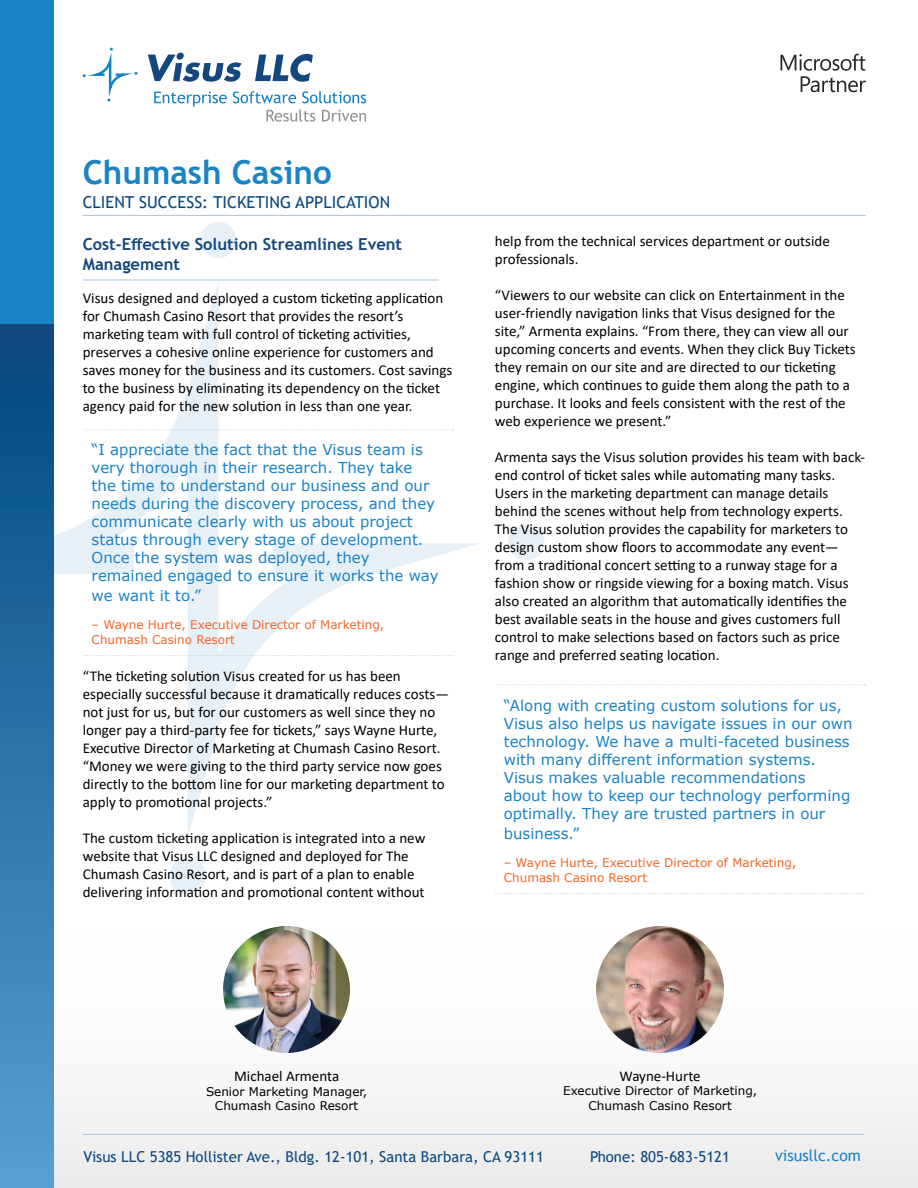
<style>
.page{position:relative;width:918px;height:1188px;background:#fff}
.page>*{position:absolute;margin:0;border:0;box-sizing:border-box;transform-origin:0 0}
.t1{font:700 33px "Trebuchet MS";color:#1a83c6}
.t2{font:700 16.5px/19.8px "Trebuchet MS";color:#14477d}
.t3{font:16.5px "Trebuchet MS";color:#0e487e}
.t4{font:15.75px "Trebuchet MS";color:#1a83c6}
.t5{font:15px/18px "Calibri";color:#000}
.t6{font:15px/18px "Verdana";color:#1a83c6}
.t7{font:15px "Trebuchet MS";color:#0e487e}
.t8{font:12px/14.4px "Verdana";color:#f26726}
.t9{font:12px/14.4px "Verdana";color:#000;text-align:center}
</style>
<div class="page">
<div style="left:54px;top:616px;width:864px;height:572px;background:linear-gradient(to bottom,#fff,#f4f3f3)"></div>
<svg style="left:54px;top:282px;width:427px;height:556px"></svg>
<svg style="left:200px;top:222px;width:37px;height:36px"></svg>
<svg style="left:508px;top:524px;width:37px;height:36px"></svg>
<svg style="left:170px;top:858px;width:36px;height:36px"></svg>
<hr style="left:83px;top:215px;width:783px;height:1px;background:#a6c7e6">
<hr style="left:83px;top:1134px;width:781px;height:1px;background:#a6c7e6">
<svg style="left:781px;top:54px;width:85px;height:38px"></svg>
<svg style="left:148px;top:53px;width:165px;height:29px"></svg>
<svg style="left:83px;top:48px;width:54px;height:54px"></svg>
<svg style="left:154px;top:92px;width:73px;height:15px"></svg>
<svg style="left:233px;top:91px;width:63px;height:12px"></svg>
<svg style="left:302px;top:91px;width:64px;height:12px"></svg>
<svg style="left:266px;top:110px;width:49px;height:12px"></svg>
<svg style="left:322px;top:110px;width:44px;height:12px"></svg>
<div style="left:0;top:324px;width:54px;height:864px;background:linear-gradient(to bottom,#03467f,#55a0d3)"></div>
<div style="left:0;top:0;width:54px;height:324px;background:#1a83c6"></div>
<svg style="left:83px;top:655px;width:371px;height:1px"></svg>
<svg style="left:85px;top:430px;width:368px;height:1px"></svg>
<hr style="left:83px;top:280px;width:356px;height:1px;background:#a6c7e6">
<svg style="left:495px;top:893px;width:371px;height:1px"></svg>
<svg style="left:497px;top:684px;width:369px;height:1px"></svg>
<img style="left:223px;top:926px;width:127px;height:127px">
<img style="left:597px;top:926px;width:126px;height:127px">
<h1 class="t1" style="left:83px;top:152px;width:250px">Chumash Casino</h1>
<p class="t3" style="left:83px;top:192px;width:309px">CLIENT SUCCESS: TICKETING APPLICATION</p>
<p class="t2" style="left:83px;top:234px;width:321px">Cost-Effective Solution Streamlines Event<br>Management</p>
<p class="t5" style="left:495px;top:232px;width:337px">help from the technical services department or outside professionals.</p>
<p class="t5" style="left:495px;top:286px;width:362px">“Viewers to our website can click on Entertainment in the user-friendly navigation links that Visus designed for the site,” Armenta explains. “From there, they can view all our upcoming concerts and events. When they click Buy Tickets they remain on our site and are directed to our ticketing engine, which continues to guide them along the path to a purchase. It looks and feels consistent with the rest of the web experience we present.”</p>
<p class="t5" style="left:495px;top:448px;width:372px">Armenta says the Visus solution provides his team with back&shy;end control of ticket sales while automating many tasks.<br>Users in the marketing department can manage details behind the scenes without help from technology experts.<br>The Visus solution provides the capability for marketers to design custom show floors to accommodate any event— from a traditional concert setting to a runway stage for a fashion show or ringside viewing for a boxing match. Visus also created an algorithm that automatically identifies the best available seats in the house and gives customers full control to make selections based on factors such as price range and preferred seating location.</p>
<p class="t6" style="left:504px;top:696px;width:350px">“Along with creating custom solutions for us, Visus also helps us navigate issues in our own technology. We have a multi-faceted business with many different information systems.<br>Visus makes valuable recommendations<br>about how to keep our technology performing optimally. They are trusted partners in our</p>
<p class="t6" style="left:504px;top:824px;width:77px">business.”</p>
<p class="t8" style="left:504px;top:856px;width:294px">– Wayne Hurte, Executive Director of Marketing,<br>Chumash Casino Resort</p>
<p class="t5" style="left:83px;top:289px;width:371px">Visus designed and deployed a custom ticketing application for Chumash Casino Resort that provides the resort’s marketing team with full control of ticketing activities, preserves a cohesive online experience for customers and saves money for the business and its customers. Cost savings to the business by eliminating its dependency on the ticket agency paid for the new solution in less than one year.</p>
<p class="t6" style="left:92px;top:440px;width:348px">“I appreciate the fact that the Visus team is very thorough in their research. They take the time to understand our business and our needs during the discovery process, and they communicate clearly with us about project status through every stage of development.<br>Once the system was deployed, they remained engaged to ensure it works the way</p>
<p class="t6" style="left:92px;top:586px;width:111px">we want it to.”</p>
<p class="t8" style="left:92px;top:618px;width:294px">– Wayne Hurte, Executive Director of Marketing,<br>Chumash Casino Resort</p>
<p class="t5" style="left:83px;top:667px;width:368px">“The ticketing solution Visus created for us has been especially successful because it dramatically reduces costs— not just for us, but for our customers as well since they no longer pay a third-party fee for tickets,” says Wayne Hurte, Executive Director of Marketing at Chumash Casino Resort. “Money we were giving to the third party service now goes directly to the bottom line for our marketing department to apply to promotional projects.”</p>
<p class="t5" style="left:83px;top:829px;width:344px">The custom ticketing application is integrated into a new website that Visus LLC designed and deployed for The Chumash Casino Resort, and is part of a plan to enable delivering information and promotional content without</p>
<p class="t5" style="left:234px;top:1067px;width:107px">Michael Armenta</p>
<p class="t9" style="left:206px;top:1084px;width:163px">Senior Marketing Manager,<br>Chumash Casino Resort</p>
<p class="t5" style="left:620px;top:1067px;width:83px">Wayne-Hurte</p>
<p class="t9" style="left:563px;top:1084px;width:196px">Executive Director of Marketing,<br>Chumash Casino Resort</p>
<p class="t7" style="left:83px;top:1147px;width:462px">Visus LLC 5385 Hollister Ave., Bldg. 12-101, Santa Barbara, CA 93111</p>
<p class="t7" style="left:590px;top:1147px;width:141px">Phone: 805-683-5121</p>
<p class="t4" style="left:775px;top:1145px;width:87px">visusllc.com</p>
</div>
